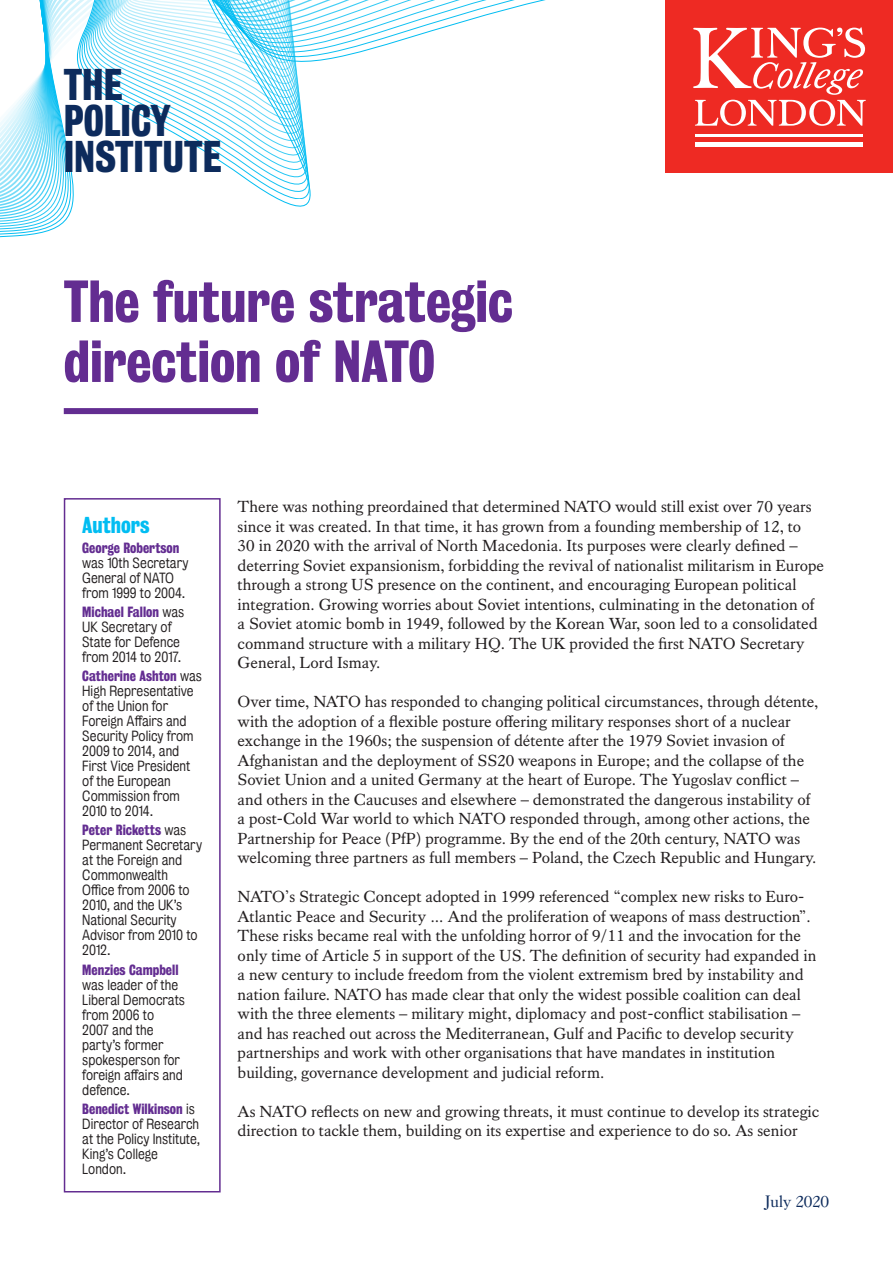
<style>
.page{position:relative;width:893px;height:1263px;background:#fff}
.page>*{position:absolute;margin:0;border:0;box-sizing:border-box;transform-origin:0 0}
.t1{font:54px/60px "Kings Bureau Grot Three Seven";color:#632d91}
.t2{font:40.5px/36px "Kings Bureau Grot Three Seven";color:#0d2b5c}
.t3{font:21px "Kings Bureau Grot Three Seven";color:#01bdf2}
.Body_Copy{font:16.5px/19.5px "Kings Caslon Text";color:#231f20}
.t4{font:16.5px "Kings Caslon Display";color:#0d2b5c}
.t5{font:13.5px/15px "Kings Bureau Grot Five One";color:#231f20}
.s1{font-family:"Kings Bureau Grot Three Seven";color:#632d91}
</style>
<div class="page">
<div style="left:64px;top:408px;width:194px;height:6px;background:#632d91"></div>
<div style="left:64px;top:498px;width:157px;height:694px;border:2px solid #632d91"></div>
<svg style="left:0;top:0;width:546px;height:238px"></svg>
<svg style="left:0;top:0;width:415px;height:206px"></svg>
<div style="left:665px;top:0;width:227px;height:172px;background:#ee2a23"></div>
<hr style="left:695px;top:135px;width:167px;height:2px;background:#fff">
<hr style="left:695px;top:143px;width:167px;height:4px;background:#fff">
<svg style="left:693px;top:27px;width:173px;height:99px"></svg>
<h2 class="t2" style="left:64px;top:67px;width:159px">THE<br>POLICY<br>INSTITUTE</h2>
<h1 class="t1" style="left:64px;top:272px;width:451px">The future strategic direction of NATO</h1>
<h2 class="t3" style="left:82px;top:513px;width:69px">Authors</h2>
<h3 class="t5" style="left:82px;top:540px;width:108px"><span class="s1">George Robertson </span>was 10th Secretary<br>General of NATO from 1999 to 2004.</h3>
<h3 class="t5" style="left:82px;top:604px;width:103px"><span class="s1">Michael Fallon</span> was<br>UK Secretary of<br>State for Defence from 2014 to 2017.</h3>
<h3 class="t5" style="left:82px;top:669px;width:121px"><span class="s1">Catherine Ashton</span> was<br>High Representative of the Union for<br>Foreign Affairs and<br>Security Policy from<br>2009 to 2014, and<br>First Vice President of the European<br>Commission from<br>2010 to 2014.</h3>
<h3 class="t5" style="left:82px;top:823px;width:121px"><span class="s1">Peter Ricketts</span> was<br>Permanent Secretary at the Foreign and<br>Commonwealth<br>Office from 2006 to<br>2010, and the UK’s<br>National Security<br>Advisor from 2010 to<br>2012.</h3>
<h3 class="t5" style="left:82px;top:962px;width:104px"><span class="s1">Menzies Campbell </span>was leader of the<br>Liberal Democrats from 2006 to<br>2007 and the party’s former spokesperson for foreign affairs and defence.</h3>
<h3 class="t5" style="left:82px;top:1101px;width:120px"><span class="s1">Benedict Wilkinson</span> is<br>Director of Research at the Policy Institute,<br>King’s College<br>London.</h3>
<p class="Body_Copy" style="left:238px;top:497px;width:588px">There was nothing preordained that determined NATO would still exist over 70 years since it was created. In that time, it has grown from a founding membership of 12, to<br>30 in 2020 with the arrival of North Macedonia. Its purposes were clearly defined – deterring Soviet expansionism, forbidding the revival of nationalist militarism in Europe through a strong US presence on the continent, and encouraging European political integration. Growing worries about Soviet intentions, culminating in the detonation of a Soviet atomic bomb in 1949, followed by the Korean War, soon led to a consolidated command structure with a military HQ. The UK provided the first NATO Secretary General, Lord Ismay.</p>
<p class="Body_Copy" style="left:238px;top:692px;width:582px">Over time, NATO has responded to changing political circumstances, through détente, with the adoption of a flexible posture offering military responses short of a nuclear exchange in the 1960s; the suspension of détente after the 1979 Soviet invasion of Afghanistan and the deployment of SS20 weapons in Europe; and the collapse of the Soviet Union and a united Germany at the heart of Europe. The Yugoslav conflict – and others in the Caucuses and elsewhere – demonstrated the dangerous instability of a post-Cold War world to which NATO responded through, among other actions, the Partnership for Peace (PfP) programme. By the end of the 20th century, NATO was welcoming three partners as full members – Poland, the Czech Republic and Hungary.</p>
<p class="Body_Copy" style="left:238px;top:887px;width:580px">NATO’s Strategic Concept adopted in 1999 referenced “complex new risks to Euro-Atlantic Peace and Security … And the proliferation of weapons of mass destruction”.<br>These risks became real with the unfolding horror of 9/11 and the invocation for the only time of Article 5 in support of the US. The definition of security had expanded in a new century to include freedom from the violent extremism bred by instability and nation failure. NATO has made clear that only the widest possible coalition can deal with the three elements – military might, diplomacy and post-conflict stabilisation – and has reached out across the Mediterranean, Gulf and Pacific to develop security partnerships and work with other organisations that have mandates in institution building, governance development and judicial reform.</p>
<p class="Body_Copy" style="left:238px;top:1101px;width:583px">As NATO reflects on new and growing threats, it must continue to develop its strategic direction to tackle them, building on its expertise and experience to do so. As senior</p>
<p class="t4" style="left:765px;top:1192px;width:66px">July 2020</p>
</div>
